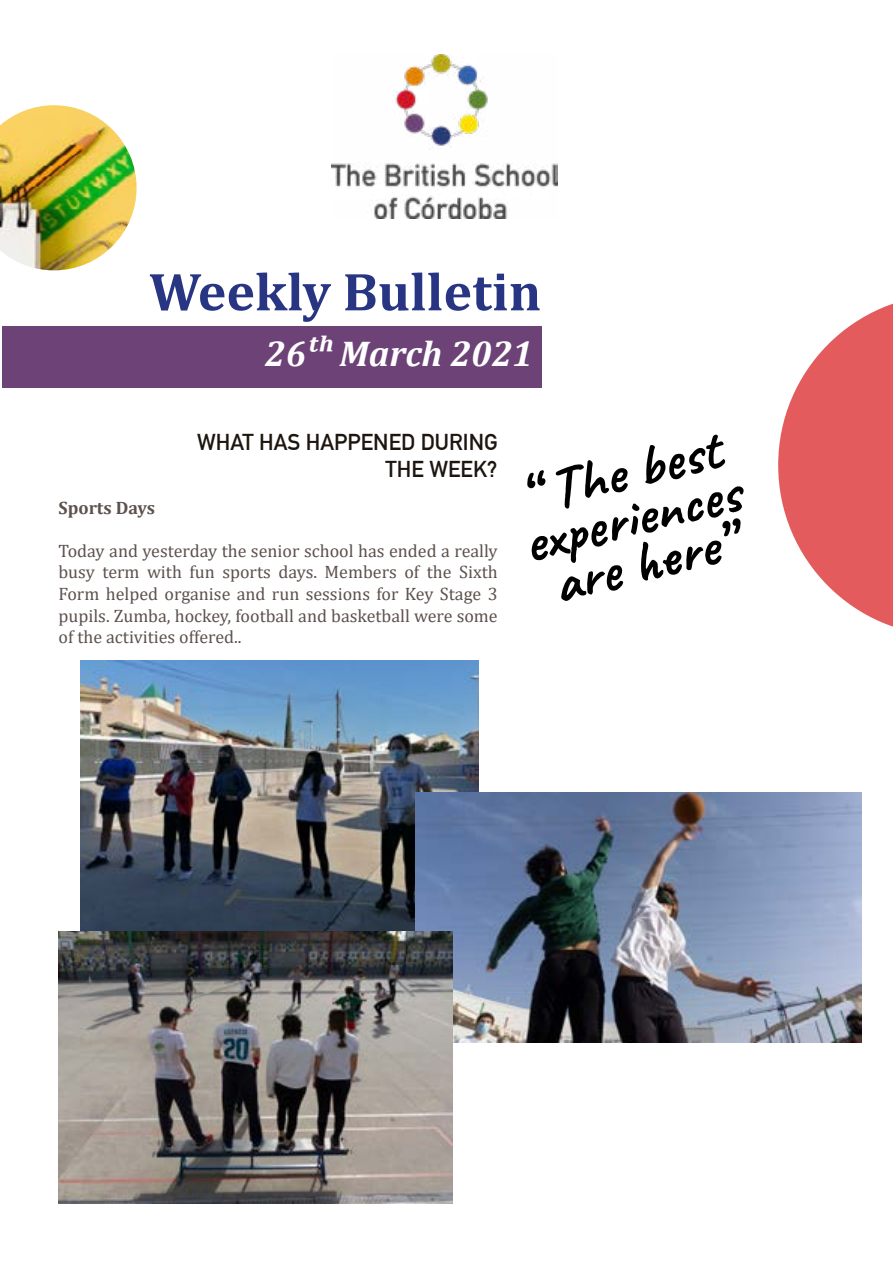
<style>
.page{position:relative;width:893px;height:1263px;background:#fff}
.page>*{position:absolute;margin:0;border:0;box-sizing:border-box;transform-origin:0 0}
.t1{font:700 58.5px/46.5px "Caveat";color:#000;text-align:center}
.t2{font:700 54px "Cambria";color:#283583}
.t3{font:italic 700 36px "Cambria";color:#fff}
.t4{font:700 22.5px/27px "DIN Alternate";color:#1d160f;text-align:right}
.t5{font:18px/21.6px "Cambria";color:#5d514d;text-align:justify}
.t6{font:700 18px "Cambria";color:#5d514d}
</style>
<div class="page">
<img style="left:81px;top:660px;width:398px;height:271px">
<img style="left:0;top:105px;width:137px;height:165px">
<svg style="left:778px;top:303px;width:115px;height:324px"></svg>
<div style="left:2px;top:326px;width:539px;height:62px;background:#6d4277"></div>
<img style="left:332px;top:55px;width:225px;height:163px">
<img style="left:416px;top:792px;width:445px;height:250px">
<img style="left:58px;top:931px;width:394px;height:272px">
<h2 class="t2" style="left:149px;top:254px;width:394px">Weekly Bulletin</h2>
<h3 class="t3" style="left:265px;top:328px;width:270px">26th March 2021</h3>
<p class="t4" style="left:197px;top:427px;width:302px">WHAT HAS HAPPENED DURING<br>THE WEEK?</p>
<p class="t6" style="left:58px;top:495px;width:98px">Sports Days</p>
<p class="t5" style="left:58px;top:540px;width:441px">Today and yesterday the senior school has ended a really busy term with fun sports days. Members of the Sixth Form helped organise and run sessions for Key Stage 3 pupils. Zumba, hockey, football and basketball were some of the activities offered..</p>
<h1 class="t1" style="left:507px;top:477px;width:223px;rotate:-14deg">“ The best experiences are here”</h1>
</div>
